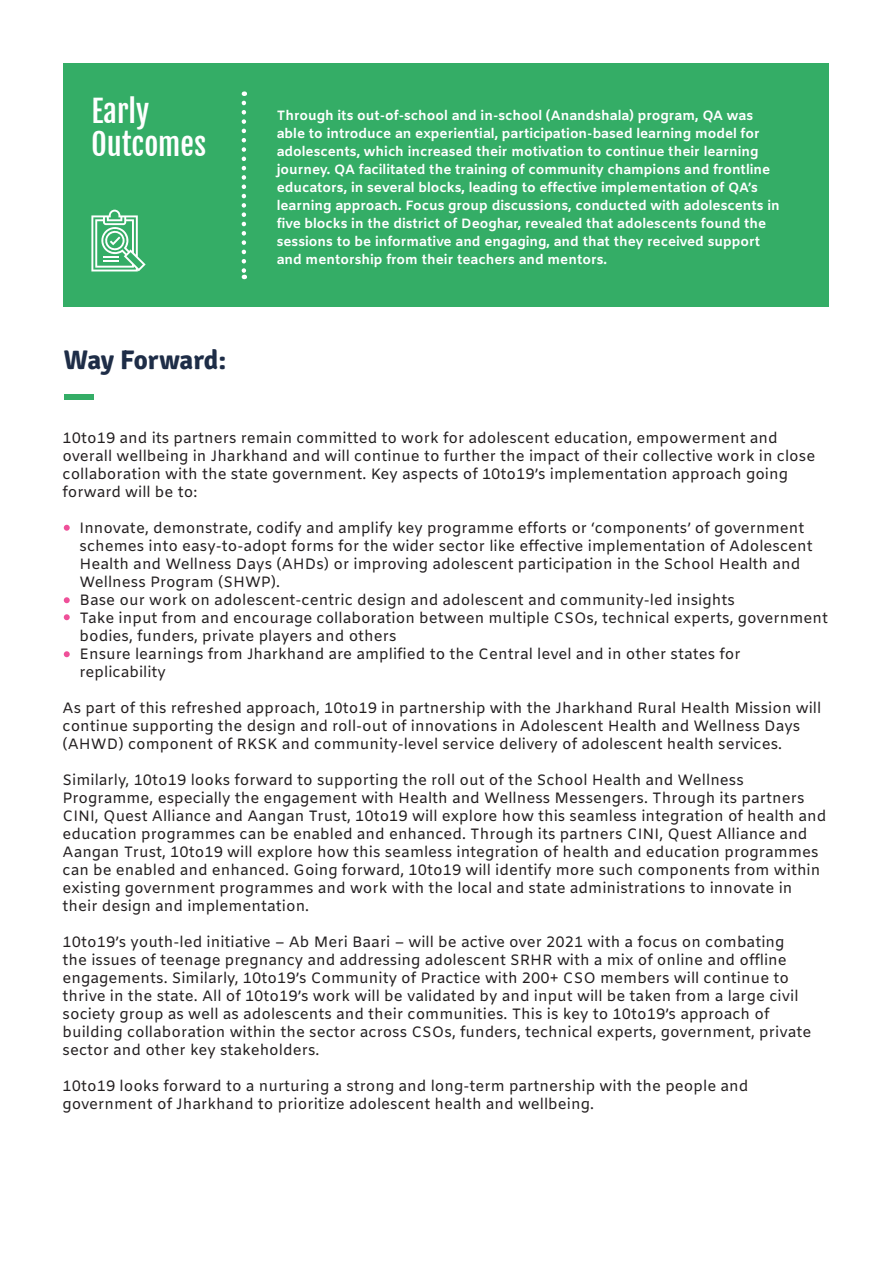
<style>
.page{position:relative;width:893px;height:1263px;background:#fff}
.page>*{position:absolute;margin:0;border:0;box-sizing:border-box;transform-origin:0 0}
.t1{font:30px/33px "Fjalla One";color:#fff}
.t2{font:700 27px "Signika";letter-spacing:-.01em;color:#1e2d47}
.t3{font:15px/18px "Amiko";color:#231f20}
.t4{font:700 13.5px/18px "Amiko";color:#fff}
</style>
<div class="page">
<div style="left:64px;top:64px;width:765px;height:243px;background:#34ad66"></div>
<svg style="left:242px;top:103px;width:4px;height:176px"></svg>
<svg style="left:91px;top:210px;width:55px;height:61px"></svg>
<div style="left:64px;top:394px;width:30px;height:5px;background:#34ad66"></div>
<svg style="left:64px;top:525px;width:6px;height:6px"></svg>
<svg style="left:64px;top:597px;width:6px;height:6px"></svg>
<svg style="left:64px;top:614px;width:6px;height:6px"></svg>
<svg style="left:64px;top:651px;width:6px;height:6px"></svg>
<h1 class="t1" style="left:91px;top:95px;width:116px">Early<br>Outcomes</h1>
<h2 class="t2" style="left:64px;top:343px;width:164px">Way Forward:</h2>
<p class="t4" style="left:277px;top:107px;width:505px">Through its out-of-school and in-school (Anandshala) program, QA was able to introduce an experiential, participation-based learning model for adolescents, which increased their motivation to continue their learning journey. QA facilitated the training of community champions and frontline educators, in several blocks, leading to effective implementation of QA’s learning approach. Focus group discussions, conducted with adolescents in five blocks in the district of Deoghar, revealed that adolescents found the sessions to be informative and engaging, and that they received support and mentorship from their teachers and mentors.</p>
<p class="t3" style="left:63px;top:430px;width:754px">10to19 and its partners remain committed to work for adolescent education, empowerment and overall wellbeing in Jharkhand and will continue to further the impact of their collective work in close collaboration with the state government. Key aspects of 10to19’s implementation approach going forward will be to:</p>
<p class="t3" style="left:80px;top:520px;width:750px">Innovate, demonstrate, codify and amplify key programme efforts or ‘components’ of government schemes into easy-to-adopt forms for the wider sector like effective implementation of Adolescent Health and Wellness Days (AHDs) or improving adolescent participation in the School Health and Wellness Program (SHWP).<br>Base our work on adolescent-centric design and adolescent and community-led insights<br>Take input from and encourage collaboration between multiple CSOs, technical experts, government bodies, funders, private players and others<br>Ensure learnings from Jharkhand are amplified to the Central level and in other states for replicability</p>
<p class="t3" style="left:63px;top:700px;width:760px">As part of this refreshed approach, 10to19 in partnership with the Jharkhand Rural Health Mission will continue supporting the design and roll-out of innovations in Adolescent Health and Wellness Days (AHWD) component of RKSK and community-level service delivery of adolescent health services.</p>
<p class="t3" style="left:63px;top:772px;width:765px">Similarly, 10to19 looks forward to supporting the roll out of the School Health and Wellness Programme, especially the engagement with Health and Wellness Messengers. Through its partners CINI, Quest Alliance and Aangan Trust, 10to19 will explore how this seamless integration of health and education programmes can be enabled and enhanced. Through its partners CINI, Quest Alliance and Aangan Trust, 10to19 will explore how this seamless integration of health and education programmes can be enabled and enhanced. Going forward, 10to19 will identify more such components from within existing government programmes and work with the local and state administrations to innovate in their design and implementation.</p>
<p class="t3" style="left:63px;top:934px;width:750px">10to19’s youth-led initiative – Ab Meri Baari – will be active over 2021 with a focus on combating the issues of teenage pregnancy and addressing adolescent SRHR with a mix of online and offline engagements. Similarly, 10to19’s Community of Practice with 200+ CSO members will continue to thrive in the state. All of 10to19’s work will be validated by and input will be taken from a large civil society group as well as adolescents and their communities. This is key to 10to19’s approach of building collaboration within the sector across CSOs, funders, technical experts, government, private sector and other key stakeholders.</p>
<p class="t3" style="left:63px;top:1078px;width:687px">10to19 looks forward to a nurturing a strong and long-term partnership with the people and government of Jharkhand to prioritize adolescent health and wellbeing.</p>
</div>
